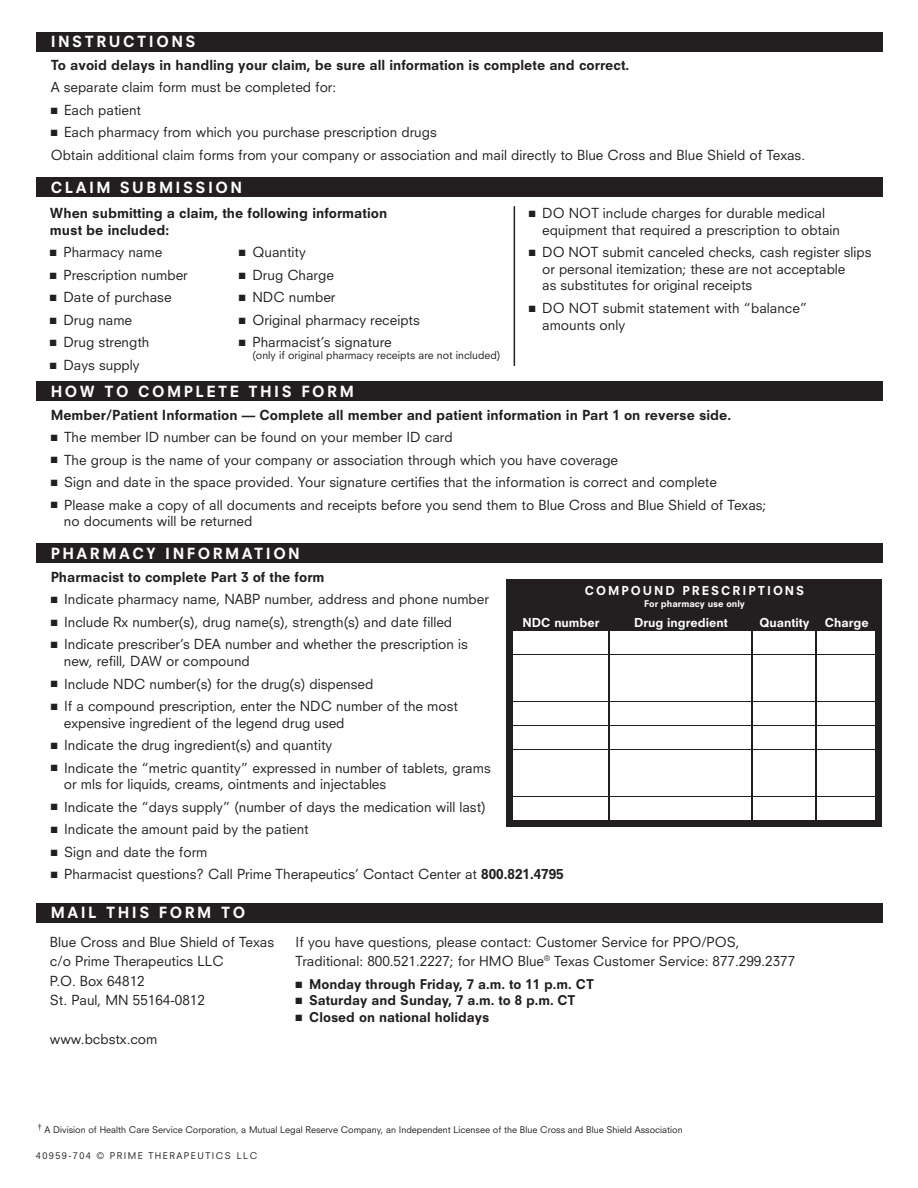
<style>
.page{position:relative;width:918px;height:1188px;background:#fff}
.page>*{position:absolute;margin:0;border:0;box-sizing:border-box;transform-origin:0 0}
.t1{font:800 15px "Neuzeit S";letter-spacing:.165em;color:#fff}
.t2{font:13.5px/16.5px "Neuzeit S";color:#231f20}
.t3{font:800 13.5px/16.5px "Neuzeit S";color:#231f20}
.t4{font:800 13.2px "Neuzeit S";color:#231f20}
.t5{font:800 12px "Neuzeit S";color:#fff}
.t6{font:800 12px "Neuzeit S";letter-spacing:.165em;color:#fff}
.t7{font:10.5px "Neuzeit S";color:#231f20}
.t8{font:9px "Neuzeit S";color:#231f20}
.t9{font:9px "Neuzeit S";letter-spacing:.165em;color:#231f20}
.t10{font:800 9px "Neuzeit S";color:#fff}
.s1{font-weight:800}
</style>
<div class="page">
<div style="left:36px;top:32px;width:846px;height:19px;background:#231f20"></div>
<div style="left:36px;top:178px;width:846px;height:19px;background:#231f20"></div>
<div style="left:36px;top:382px;width:846px;height:19px;background:#231f20"></div>
<div style="left:36px;top:544px;width:846px;height:19px;background:#231f20"></div>
<div style="left:36px;top:903px;width:846px;height:20px;background:#231f20"></div>
<div style="left:507px;top:579px;width:375px;height:248px;background:#231f20"></div>
<div style="left:513px;top:631px;width:95px;height:22px;background:#fff"></div>
<div style="left:610px;top:631px;width:141px;height:22px;background:#fff"></div>
<div style="left:753px;top:631px;width:62px;height:22px;background:#fff"></div>
<div style="left:818px;top:631px;width:57px;height:22px;background:#fff"></div>
<div style="left:513px;top:655px;width:95px;height:22px;background:#fff"></div>
<div style="left:610px;top:655px;width:141px;height:22px;background:#fff"></div>
<div style="left:753px;top:655px;width:62px;height:22px;background:#fff"></div>
<div style="left:818px;top:655px;width:57px;height:22px;background:#fff"></div>
<div style="left:513px;top:679px;width:95px;height:22px;background:#fff"></div>
<div style="left:610px;top:679px;width:141px;height:22px;background:#fff"></div>
<div style="left:753px;top:679px;width:62px;height:22px;background:#fff"></div>
<div style="left:818px;top:679px;width:57px;height:22px;background:#fff"></div>
<div style="left:513px;top:702px;width:95px;height:23px;background:#fff"></div>
<div style="left:610px;top:702px;width:141px;height:23px;background:#fff"></div>
<div style="left:753px;top:702px;width:62px;height:23px;background:#fff"></div>
<div style="left:818px;top:702px;width:57px;height:23px;background:#fff"></div>
<div style="left:513px;top:726px;width:95px;height:23px;background:#fff"></div>
<div style="left:610px;top:726px;width:141px;height:23px;background:#fff"></div>
<div style="left:753px;top:726px;width:62px;height:23px;background:#fff"></div>
<div style="left:818px;top:726px;width:57px;height:23px;background:#fff"></div>
<div style="left:513px;top:750px;width:95px;height:22px;background:#fff"></div>
<div style="left:610px;top:750px;width:141px;height:22px;background:#fff"></div>
<div style="left:753px;top:750px;width:62px;height:22px;background:#fff"></div>
<div style="left:818px;top:750px;width:57px;height:22px;background:#fff"></div>
<div style="left:513px;top:774px;width:95px;height:22px;background:#fff"></div>
<div style="left:610px;top:774px;width:141px;height:22px;background:#fff"></div>
<div style="left:753px;top:774px;width:62px;height:22px;background:#fff"></div>
<div style="left:818px;top:774px;width:57px;height:22px;background:#fff"></div>
<div style="left:513px;top:797px;width:95px;height:23px;background:#fff"></div>
<div style="left:610px;top:797px;width:141px;height:23px;background:#fff"></div>
<div style="left:753px;top:797px;width:62px;height:23px;background:#fff"></div>
<div style="left:818px;top:797px;width:57px;height:23px;background:#fff"></div>
<hr style="left:514px;top:206px;width:1px;height:160px;background:#231f20">
<p class="t1" style="left:51px;top:36px;width:146px">INSTRUCTIONS</p>
<p class="t3" style="left:51px;top:58px;width:580px">To avoid delays in handling your claim, be sure all information is complete and correct.</p>
<p class="t2" style="left:51px;top:80px;width:287px">A separate claim form must be completed for:</p>
<p class="t2" style="left:51px;top:103px;width:92px">■ Each patient</p>
<p class="t2" style="left:51px;top:123px;width:756px;line-height:22.5px">■ Each pharmacy from which you purchase prescription drugs<br>Obtain additional claim forms from your company or association and mail directly to Blue Cross and Blue Shield of Texas.</p>
<p class="t1" style="left:51px;top:182px;width:193px">CLAIM SUBMISSION</p>
<p class="t3" style="left:50px;top:206px;width:339px">When submitting a claim, the following information must be included:</p>
<p class="t2" style="left:50px;top:245px;width:114px">■ Pharmacy name</p>
<p class="t2" style="left:239px;top:245px;width:68px">■ Quantity</p>
<p class="t2" style="left:50px;top:268px;width:139px">■ Prescription number</p>
<p class="t2" style="left:239px;top:268px;width:96px">■ Drug Charge</p>
<p class="t2" style="left:50px;top:290px;width:123px">■ Date of purchase</p>
<p class="t2" style="left:239px;top:290px;width:98px">■ NDC number</p>
<p class="t2" style="left:50px;top:313px;width:84px">■ Drug name</p>
<p class="t2" style="left:239px;top:313px;width:182px">■ Original pharmacy receipts</p>
<p class="t2" style="left:50px;top:336px;width:101px">■ Drug strength</p>
<p class="t2" style="left:239px;top:336px;width:154px">■ Pharmacist’s signature</p>
<p class="t2" style="left:50px;top:358px;width:91px">■ Days supply</p>
<p class="t7" style="left:252px;top:352px;width:249px">(only if original pharmacy receipts are not included)</p>
<p class="t2" style="left:542px;top:207px;width:299px;text-indent:-13px">■ DO NOT include charges for durable medical equipment that required a prescription to obtain</p>
<p class="t2" style="left:542px;top:246px;width:331px;text-indent:-13px">■ DO NOT submit canceled checks, cash register slips or personal itemization; these are not acceptable<br>as substitutes for original receipts</p>
<p class="t2" style="left:542px;top:301px;width:267px;text-indent:-13px">■ DO NOT submit statement with “balance” amounts only</p>
<p class="t1" style="left:51px;top:386px;width:305px">HOW TO COMPLETE THIS FORM</p>
<p class="t3" style="left:51px;top:408px;width:682px">Member/Patient Information — Complete all member and patient information in Part 1 on reverse side.</p>
<p class="t2" style="left:51px;top:430px;width:403px">■ The member ID number can be found on your member ID card</p>
<p class="t2" style="left:51px;top:453px;width:569px">■ The group is the name of your company or association through which you have coverage</p>
<p class="t2" style="left:51px;top:475px;width:668px">■ Sign and date in the space provided. Your signature certifies that the information is correct and complete</p>
<p class="t2" style="left:64px;top:498px;width:704px;text-indent:-13px">■ Please make a copy of all documents and receipts before you send them to Blue Cross and Blue Shield of Texas; no documents will be returned</p>
<p class="t1" style="left:51px;top:548px;width:251px">PHARMACY INFORMATION</p>
<p class="t3" style="left:51px;top:570px;width:275px">Pharmacist to complete Part 3 of the form</p>
<p class="t2" style="left:51px;top:592px;width:440px">■ Indicate pharmacy name, NABP number, address and phone number</p>
<p class="t2" style="left:51px;top:615px;width:403px">■ Include Rx number(s), drug name(s), strength(s) and date filled</p>
<p class="t2" style="left:64px;top:638px;width:405px;text-indent:-13px">■ Indicate prescriber’s DEA number and whether the prescription is new, refill, DAW or compound</p>
<p class="t2" style="left:51px;top:677px;width:324px">■ Include NDC number(s) for the drug(s) dispensed</p>
<p class="t2" style="left:64px;top:699px;width:396px;text-indent:-13px">■ If a compound prescription, enter the NDC number of the most expensive ingredient of the legend drug used</p>
<p class="t2" style="left:51px;top:738px;width:283px">■ Indicate the drug ingredient(s) and quantity</p>
<p class="t2" style="left:64px;top:761px;width:428px;text-indent:-13px">■ Indicate the “metric quantity” expressed in number of tablets, grams or mls for liquids, creams, ointments and injectables</p>
<p class="t2" style="left:51px;top:800px;width:437px">■ Indicate the “days supply” (number of days the medication will last)</p>
<p class="t2" style="left:51px;top:822px;width:260px">■ Indicate the amount paid by the patient</p>
<p class="t2" style="left:51px;top:845px;width:158px">■ Sign and date the form</p>
<p class="t2" style="left:51px;top:867px;width:515px">■ Pharmacist questions? Call Prime Therapeutics’ Contact Center at <span class="s1">800.821.4795</span></p>
<p class="t1" style="left:51px;top:907px;width:196px">MAIL THIS FORM TO</p>
<p class="t6" style="left:585px;top:586px;width:221px">COMPOUND PRESCRIPTIONS</p>
<p class="t10" style="left:644px;top:600px;width:102px">For pharmacy use only</p>
<p class="t5" style="left:523px;top:618px;width:78px">NDC number</p>
<p class="t5" style="left:634px;top:618px;width:95px">Drug ingredient</p>
<p class="t5" style="left:759px;top:618px;width:51px">Quantity</p>
<p class="t5" style="left:825px;top:618px;width:45px">Charge</p>
<p class="t2" style="left:50px;top:933px;width:226px;line-height:19.5px">Blue Cross and Blue Shield of Texas c/o Prime Therapeutics LLC<br>P.O. Box 64812<br>St. Paul, MN 55164-0812</p>
<p class="t2" style="left:50px;top:1032px;width:109px">www.bcbstx.com</p>
<p class="t2" style="left:296px;top:933px;width:501px;line-height:19.5px">If you have questions, please contact: Customer Service for PPO/POS,<br>Traditional: 800.521.2227; for HMO Blue<sup>®</sup> Texas Customer Service: 877.299.2377</p>
<p class="t4" style="left:296px;top:979px;width:300px">■ Monday through Friday, 7 a.m. to 11 p.m. CT</p>
<p class="t4" style="left:296px;top:995px;width:282px">■ Saturday and Sunday, 7 a.m. to 8 p.m. CT</p>
<p class="t4" style="left:296px;top:1012px;width:195px">■ Closed on national holidays</p>
<p class="t8" style="left:37px;top:1127px;width:647px"><sup>†</sup> A Division of Health Care Service Corporation, a Mutual Legal Reserve Company, an Independent Licensee of the Blue Cross and Blue Shield Association</p>
<p class="t9" style="left:36px;top:1152px;width:223px">40959-704 © PRIME THERAPEUTICS LLC</p>
</div>
